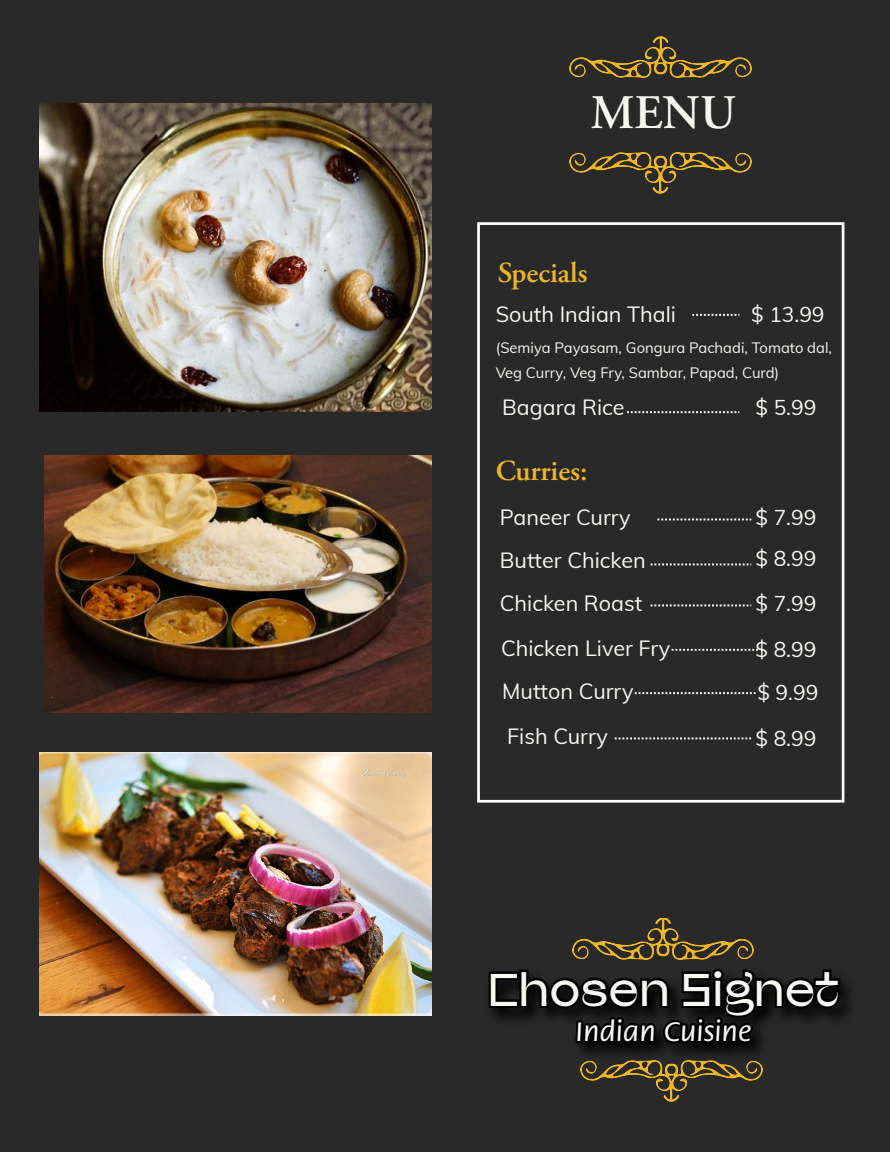
<style>
.page{position:relative;width:890px;height:1152px;background:#292929}
.page>*{position:absolute;margin:0;border:0;box-sizing:border-box;transform-origin:0 0}
.t1{font:600 48px "Adobe Garamond Pro";color:#f7f6f1}
.t2{font:45.6px "Afronaut";color:#f7f6f1}
.t3{font:500 29.6px "Flora Std";color:#f7f6f1}
.t4{font:600 29.2px "Adobe Garamond Pro";color:#ecb624}
.t5{font:21.6px/45.2px "Muli";color:#f7f6f1}
.t6{font:20.8px/42.8px "Muli";color:#f7f6f1}
.t7{font:14.8px/25.2px "Muli";color:#f7f6f1}
</style>
<div class="page">
<div style="left:477px;top:222px;width:367px;height:581px;border:3px solid #fff"></div>
<svg style="left:692px;top:314px;width:47px;height:2px"></svg>
<svg style="left:627px;top:411px;width:112px;height:2px"></svg>
<svg style="left:657px;top:519px;width:94px;height:1px"></svg>
<svg style="left:651px;top:564px;width:100px;height:1px"></svg>
<svg style="left:651px;top:605px;width:100px;height:1px"></svg>
<svg style="left:672px;top:649px;width:86px;height:2px"></svg>
<svg style="left:635px;top:692px;width:121px;height:2px"></svg>
<svg style="left:615px;top:737px;width:136px;height:2px"></svg>
<img style="left:40px;top:104px;width:392px;height:307px">
<img style="left:570px;top:152px;width:182px;height:41px">
<img style="left:582px;top:1076px;width:179px;height:25px">
<img style="left:570px;top:37px;width:182px;height:41px">
<img style="left:573px;top:918px;width:180px;height:28px">
<img style="left:488px;top:946px;width:362px;height:130px">
<svg style="left:489px;top:969px;width:351px;height:75px"></svg>
<img style="left:44px;top:455px;width:388px;height:258px">
<img style="left:40px;top:752px;width:392px;height:264px">
<h1 class="t1" style="left:590px;top:85px;width:147px">MENU</h1>
<h3 class="t4" style="left:498px;top:255px;width:91px">Specials</h3>
<p class="t5" style="left:496px;top:291px;width:182px">South Indian Thali</p>
<p class="t6" style="left:751px;top:292px;width:75px">$ 13.99</p>
<p class="t7" style="left:496px;top:334px;width:338px">(Semiya Payasam, Gongura Pachadi, Tomato dal,<br>Veg Curry, Veg Fry, Sambar, Papad, Curd)</p>
<p class="t5" style="left:502px;top:384px;width:124px">Bagara Rice</p>
<p class="t6" style="left:756px;top:386px;width:62px">$ 5.99</p>
<h3 class="t4" style="left:496px;top:454px;width:93px">Curries:</h3>
<p class="t5" style="left:500px;top:493px;width:132px">Paneer Curry</p>
<p class="t6" style="left:756px;top:495px;width:62px">$ 7.99</p>
<p class="t5" style="left:500px;top:536px;width:147px">Butter Chicken</p>
<p class="t6" style="left:756px;top:536px;width:62px">$ 8.99</p>
<p class="t5" style="left:500px;top:580px;width:172px">Chicken Roast<br>Chicken Liver Fry</p>
<p class="t5" style="left:502px;top:667px;width:133px">Mutton Curry<br>Fish Curry</p>
<p class="t6" style="left:756px;top:581px;width:62px">$ 7.99</p>
<p class="t6" style="left:756px;top:627px;width:64px">$ 8.99 $ 9.99</p>
<p class="t6" style="left:756px;top:716px;width:62px">$ 8.99</p>
<h2 class="t2" style="left:488px;top:961px;width:353px">Chosen Signet</h2>
<h3 class="t3" style="left:576px;top:1016px;width:177px">Indian Cuisine</h3>
</div>
